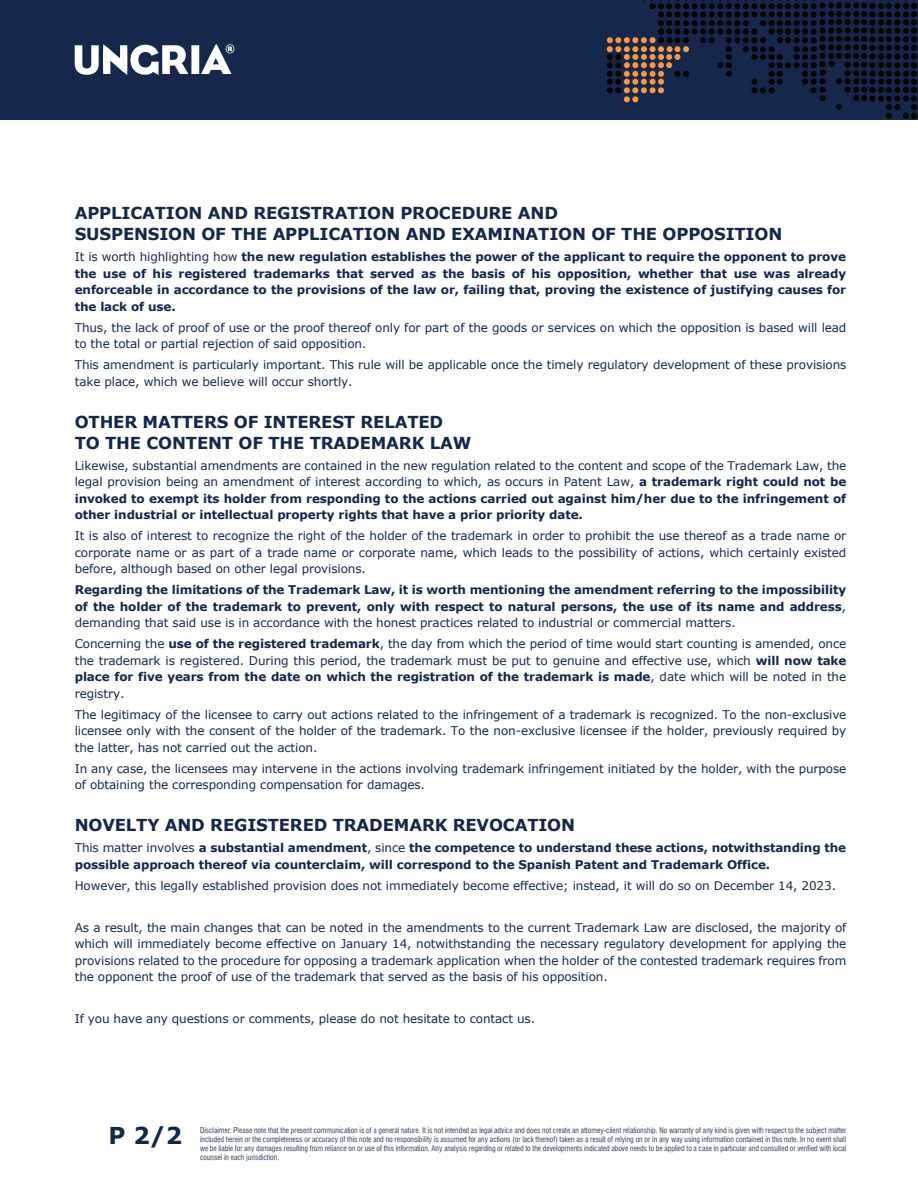
<style>
.page{position:relative;width:918px;height:1188px;background:#fff}
.page>*{position:absolute;margin:0;border:0;box-sizing:border-box;transform-origin:0 0}
.t1{font:700 23.25px "Verdana";color:#15284b}
.t2{font:700 16.5px/21px "Verdana";letter-spacing:-.01em;color:#15284b}
.t3{font:12px/16.5px "Verdana";letter-spacing:-.01em;color:#15284b;text-align:justify}
.t4{font:700 12px/16.5px "Verdana";letter-spacing:-.01em;color:#15284b;text-align:justify}
.t5{font:300 condensed 7.5px/9px "Corporate";color:#15284b;text-align:justify}
.s1{font-weight:400}
.s2{font-weight:700}
</style>
<div class="page">
<div style="left:0;top:0;width:918px;height:120px;background:#15284b"></div>
<svg style="left:75px;top:44px;width:159px;height:31px"></svg>
<svg style="left:607px;top:0;width:310px;height:119px"></svg>
<h2 class="t2" style="left:75px;top:203px;width:709px">APPLICATION AND REGISTRATION PROCEDURE AND<br>SUSPENSION OF THE APPLICATION AND EXAMINATION OF THE OPPOSITION</h2>
<p class="t4" style="left:75px;top:249px;width:773px"><span class="s1">It is worth highlighting how</span> the new regulation establishes the power of the applicant to require the opponent to prove the use of his registered trademarks that served as the basis of his opposition, whether that use was already enforceable in accordance to the provisions of the law or, failing that, proving the existence of justifying causes for the lack of use.</p>
<p class="t3" style="left:75px;top:319px;width:773px">Thus, the lack of proof of use or the proof thereof only for part of the goods or services on which the opposition is based will lead to the total or partial rejection of said opposition.</p>
<p class="t3" style="left:75px;top:357px;width:773px">This amendment is particularly important. This rule will be applicable once the timely regulatory development of these provisions take place, which we believe will occur shortly.</p>
<h2 class="t2" style="left:75px;top:411px;width:398px">OTHER MATTERS OF INTEREST RELATED<br>TO THE CONTENT OF THE TRADEMARK LAW</h2>
<p class="t4" style="left:75px;top:457px;width:773px"><span class="s1">Likewise, substantial amendments are contained in the new regulation related to the content and scope of the Trademark Law, the legal provision being an amendment of interest according to which, as occurs in Patent Law,</span> a trademark right could not be invoked to exempt its holder from responding to the actions carried out against him/her due to the infringement of other industrial or intellectual property rights that have a prior priority date.</p>
<p class="t3" style="left:75px;top:528px;width:773px">It is also of interest to recognize the right of the holder of the trademark in order to prohibit the use thereof as a trade name or corporate name or as part of a trade name or corporate name, which leads to the possibility of actions, which certainly existed before, although based on other legal provisions.</p>
<p class="t4" style="left:75px;top:582px;width:773px">Regarding the limitations of the Trademark Law, it is worth mentioning the amendment referring to the impossibility of the holder of the trademark to prevent, only with respect to natural persons, the use of its name and address<span class="s1">, demanding that said use is in accordance with the honest practices related to industrial or commercial matters.</span></p>
<p class="t3" style="left:75px;top:636px;width:773px">Concerning the <span class="s2">use of the registered trademark</span>, the day from which the period of time would start counting is amended, once the trademark is registered. During this period, the trademark must be put to genuine and effective use, which <span class="s2">will now take place for five years from the date on which the registration of the trademark is made</span>, date which will be noted in the registry.</p>
<p class="t3" style="left:75px;top:706px;width:773px">The legitimacy of the licensee to carry out actions related to the infringement of a trademark is recognized. To the non-exclusive licensee only with the consent of the holder of the trademark. To the non-exclusive licensee if the holder, previously required by the latter, has not carried out the action.</p>
<p class="t3" style="left:75px;top:760px;width:773px">In any case, the licensees may intervene in the actions involving trademark infringement initiated by the holder, with the purpose of obtaining the corresponding compensation for damages.</p>
<h2 class="t2" style="left:75px;top:815px;width:502px">NOVELTY AND REGISTERED TRADEMARK REVOCATION</h2>
<p class="t4" style="left:75px;top:840px;width:773px"><span class="s1">This matter involves</span> a substantial amendment<span class="s1">, since</span> the competence to understand these actions, notwithstanding the possible approach thereof via counterclaim, will correspond to the Spanish Patent and Trademark Office.</p>
<p class="t3" style="left:75px;top:877px;width:763px">However, this legally established provision does not immediately become effective; instead, it will do so on December 14, 2023.</p>
<p class="t3" style="left:75px;top:919px;width:773px">As a result, the main changes that can be noted in the amendments to the current Trademark Law are disclosed, the majority of which will immediately become effective on January 14, notwithstanding the necessary regulatory development for applying the provisions related to the procedure for opposing a trademark application when the holder of the contested trademark requires from the opponent the proof of use of the trademark that served as the basis of his opposition.</p>
<p class="t3" style="left:75px;top:1011px;width:462px">If you have any questions or comments, please do not hesitate to contact us.</p>
<h1 class="t1" style="left:108px;top:1121px;width:76px">P 2/2</h1>
<p class="t5" style="left:200px;top:1126px;width:648px">Disclaimer: Please note that the present communication is of a general nature. It is not intended as legal advice and does not create an attorney-client relationship. No warranty of any kind is given with respect to the subject matter included herein or the completeness or accuracy of this note and no responsibility is assumed for any actions (or lack thereof) taken as a result of relying on or in any way using information contained in this note. In no event shall we be liable for any damages resulting from reliance on or use of this information. Any analysis regarding or related to the developments indicated above needs to be applied to a case in particular and consulted or verified with local counsel in each jurisdiction.</p>
</div>
